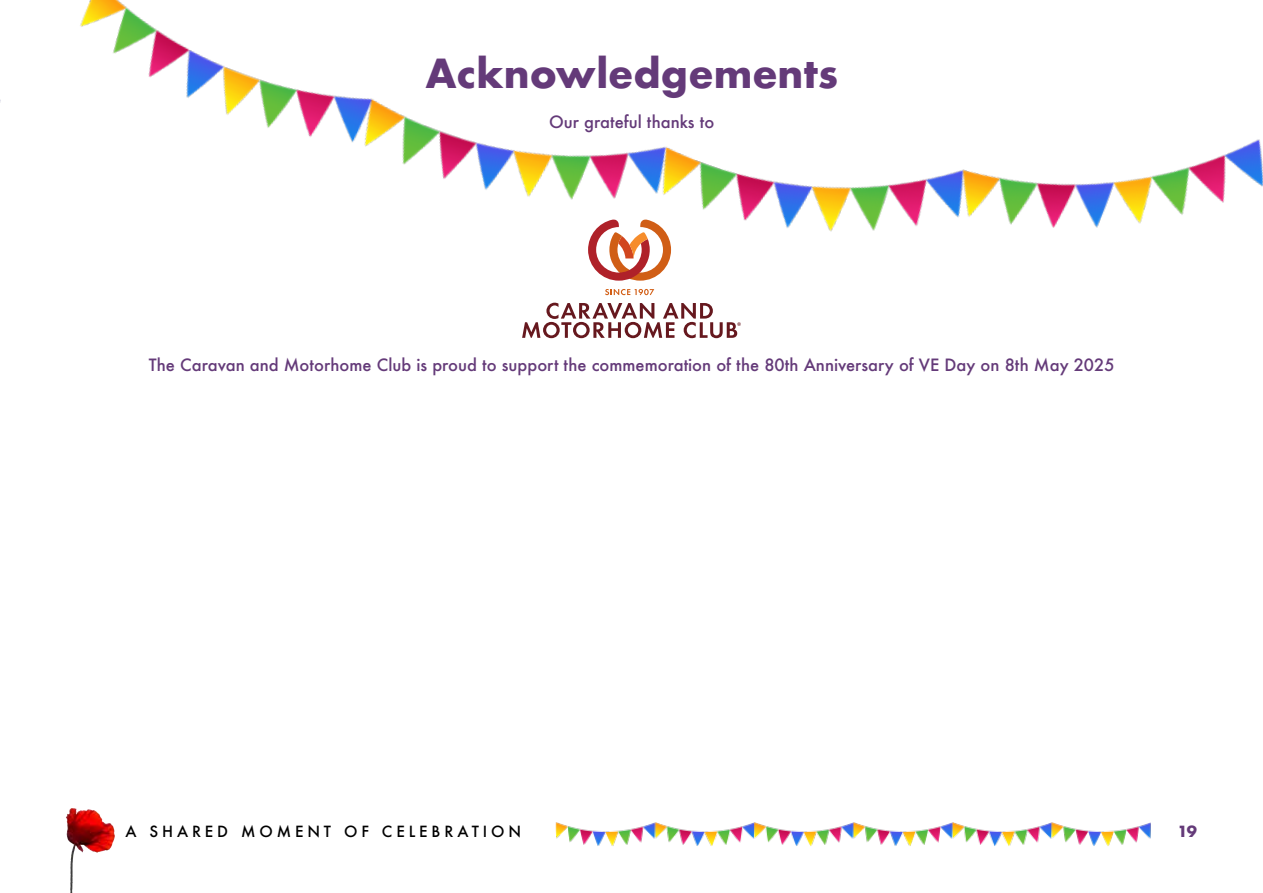
<style>
.page{position:relative;width:1263px;height:893px;background:#fff}
.page>*{position:absolute;margin:0;border:0;box-sizing:border-box;transform-origin:0 0}
.t1{font:700 39px "Futura";color:#643a79}
.t2{font:500 16.5px "Futura";color:#643a79}
.t3{font:500 15px "Futura";letter-spacing:.26em;color:#000}
.t4{font:700 15px "Futura";color:#643a79}
</style>
<div class="page">
<img style="left:80px;top:0;width:1183px;height:339px">
<img style="left:66px;top:808px;width:8px;height:53px">
<img style="left:555px;top:822px;width:596px;height:24px">
<h1 class="t1" style="left:425px;top:45px;width:414px">Acknowledgements</h1>
<p class="t2" style="left:549px;top:110px;width:167px">Our grateful thanks to</p>
<p class="t2" style="left:149px;top:353px;width:967px">The Caravan and Motorhome Club is proud to support the commemoration of the 80th Anniversary of VE Day on 8th May 2025</p>
<p class="t3" style="left:125px;top:821px;width:397px">A SHARED MOMENT OF CELEBRATION</p>
<p class="t4" style="left:1177px;top:820px;width:21px">19</p>
</div>
